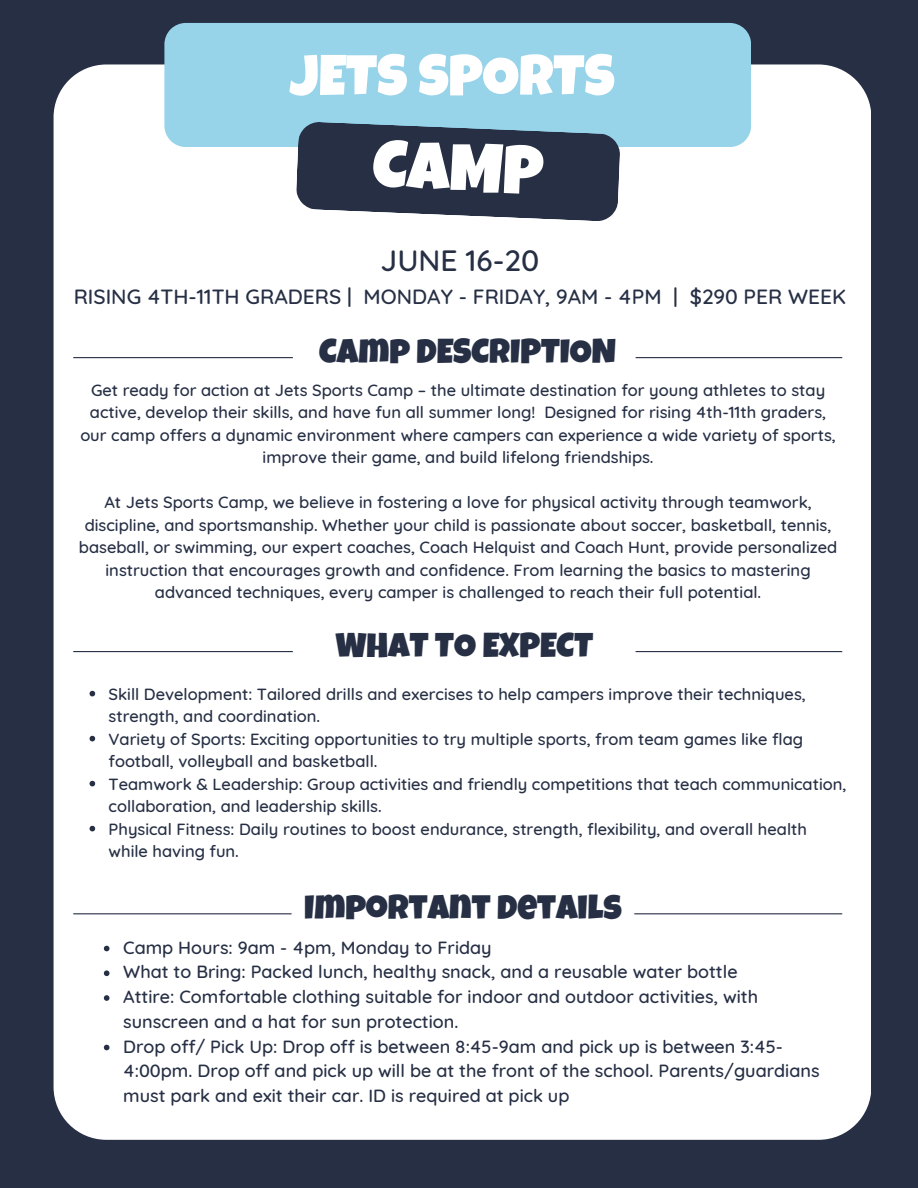
<style>
.page{position:relative;width:918px;height:1188px;background:#262f44}
.page>*{position:absolute;margin:0;border:0;box-sizing:border-box;transform-origin:0 0}
.t1{font:67.5px "Luckiest Guy";color:#fff}
.t2{font:57px "Luckiest Guy";color:#fff}
.t3{font:34.5px "Luckiest Guy";color:#262f44}
.t4{font:500 30px "Quicksand";color:#262f44}
.t5{font:500 21px "Quicksand";color:#262f44}
.t6{font:500 18px/24.8px "Quicksand";color:#262f44}
.t7{font:500 16.5px/22.5px "Quicksand";color:#262f44}
</style>
<div class="page">
<div style="left:54px;top:64px;width:817px;height:1076px;background:#fff;border-radius:53px"></div>
<div style="left:164px;top:23px;width:587px;height:124px;background:#97d3e9"></div>
<svg style="left:296px;top:122px;width:324px;height:99px;background:#3d485c"></svg>
<hr style="left:634px;top:913px;width:208px;height:1px;background:#262f44">
<hr style="left:73px;top:913px;width:219px;height:1px;background:#262f44">
<svg style="left:104px;top:946px;width:5px;height:5px"></svg>
<svg style="left:104px;top:970px;width:5px;height:6px"></svg>
<svg style="left:104px;top:995px;width:5px;height:6px"></svg>
<svg style="left:104px;top:1045px;width:5px;height:5px"></svg>
<hr style="left:636px;top:651px;width:206px;height:1px;background:#262f44">
<hr style="left:73px;top:651px;width:220px;height:1px;background:#262f44">
<svg style="left:90px;top:691px;width:5px;height:5px"></svg>
<svg style="left:90px;top:736px;width:5px;height:5px"></svg>
<svg style="left:90px;top:781px;width:5px;height:5px"></svg>
<svg style="left:90px;top:826px;width:5px;height:5px"></svg>
<hr style="left:636px;top:357px;width:206px;height:1px;background:#262f44">
<hr style="left:73px;top:357px;width:220px;height:1px;background:#262f44">
<h1 class="t2" style="left:290px;top:55px;width:326px">JETS SPORTS</h1>
<h6 class="t1" style="left:374px;top:140px;width:172px;rotate:2deg">CAMP</h6>
<p class="t4" style="left:381px;top:241px;width:160px">JUNE 16-20</p>
<p class="t5" style="left:74px;top:283px;width:774px">RISING 4TH-11TH GRADERS | MONDAY - FRIDAY, 9AM - 4PM | $290 PER WEEK</p>
<p class="t3" style="left:319px;top:339px;width:299px">CAMP DESCRIPTION</p>
<p class="t7" style="left:80px;top:378px;width:757px;text-align:center">Get ready for action at Jets Sports Camp – the ultimate destination for young athletes to stay active, develop their skills, and have fun all summer long! Designed for rising 4th-11th graders, our camp offers a dynamic environment where campers can experience a wide variety of sports, improve their game, and build lifelong friendships.</p>
<p class="t7" style="left:79px;top:491px;width:760px;text-align:center">At Jets Sports Camp, we believe in fostering a love for physical activity through teamwork, discipline, and sportsmanship. Whether your child is passionate about soccer, basketball, tennis, baseball, or swimming, our expert coaches, Coach Helquist and Coach Hunt, provide personalized instruction that encourages growth and confidence. From learning the basics to mastering advanced techniques, every camper is challenged to reach their full potential.</p>
<h4 class="t3" style="left:335px;top:633px;width:259px">WHAT TO EXPECT</h4>
<p class="t7" style="left:109px;top:682px;width:699px">Skill Development: Tailored drills and exercises to help campers improve their techniques, strength, and coordination.</p>
<p class="t7" style="left:109px;top:727px;width:696px">Variety of Sports: Exciting opportunities to try multiple sports, from team games like flag football, volleyball and basketball.</p>
<p class="t7" style="left:109px;top:772px;width:739px">Teamwork &amp; Leadership: Group activities and friendly competitions that teach communication, collaboration, and leadership skills.</p>
<h3 class="t7" style="left:109px;top:817px;width:700px">Physical Fitness: Daily routines to boost endurance, strength, flexibility, and overall health while having fun.</h3>
<p class="t3" style="left:304px;top:895px;width:319px">IMPORTANT DETAILS</p>
<h5 class="t6" style="left:123px;top:934px;width:370px">Camp Hours: 9am - 4pm, Monday to Friday</h5>
<p class="t6" style="left:123px;top:959px;width:616px">What to Bring: Packed lunch, healthy snack, and a reusable water bottle</p>
<p class="t6" style="left:123px;top:984px;width:636px">Attire: Comfortable clothing suitable for indoor and outdoor activities, with sunscreen and a hat for sun protection.</p>
<p class="t6" style="left:123px;top:1033px;width:698px">Drop off/ Pick Up: Drop off is between 8:45-9am and pick up is between 3:45-<br>4:00pm. Drop off and pick up will be at the front of the school. Parents/guardians must park and exit their car. ID is required at pick up</p>
</div>
